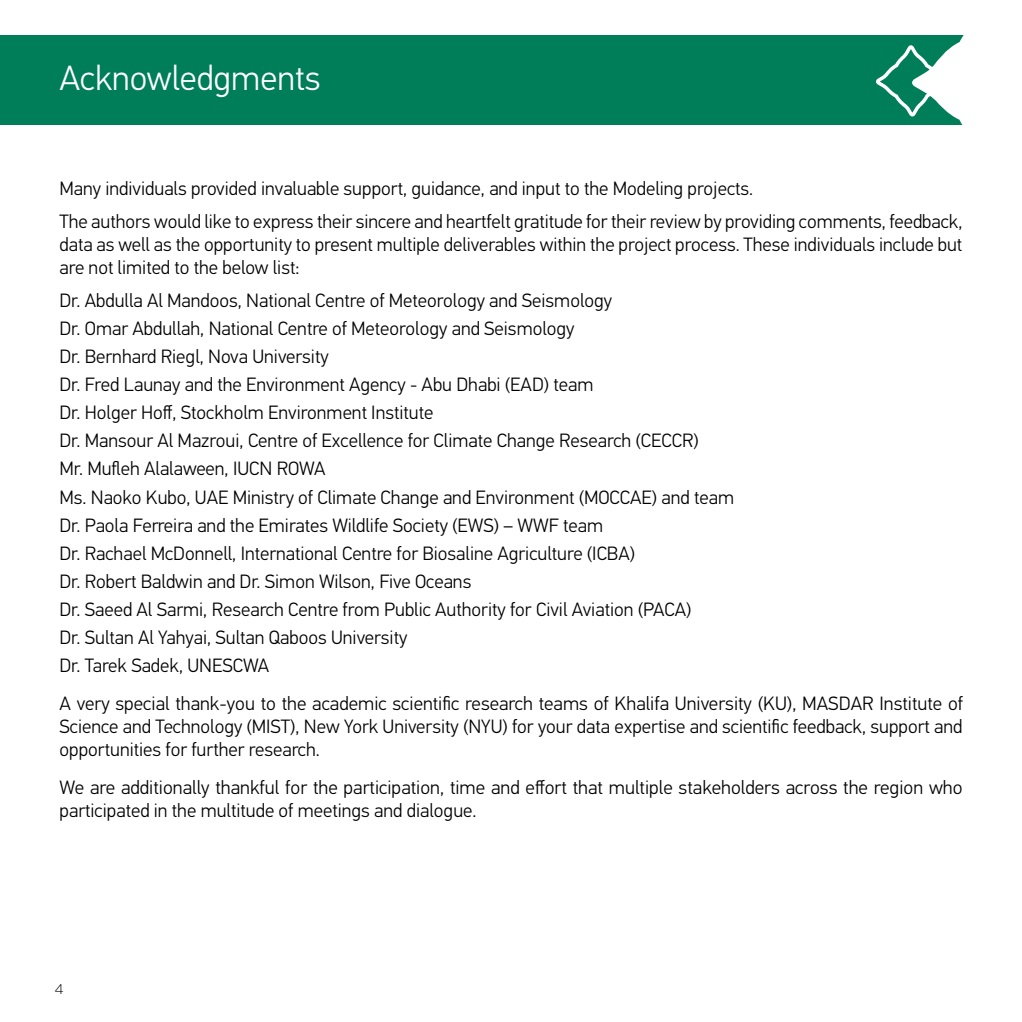
<style>
.page{position:relative;width:1022px;height:1022px;background:#fff}
.page>*{position:absolute;margin:0;border:0;box-sizing:border-box;transform-origin:0 0}
.t1{font:300 35px "PF Din Text Universal";color:#fff}
.t2{font:300 19.25px/28px "PF Din Text Universal";color:#000}
.t3{font:300 14px "Gotham HTF";color:#000}
</style>
<div class="page">
<div style="left:0;top:35px;width:973px;height:90px;background:#007d59"></div>
<svg style="left:876px;top:35px;width:97px;height:90px"></svg>
<h1 class="t1" style="left:60px;top:57px;width:262px">Acknowledgments</h1>
<p class="t2" style="left:60px;top:173px;width:904px;line-height:33.1px">Many individuals provided invaluable support, guidance, and input to the Modeling projects.<br>The authors would like to express their sincere and heartfelt gratitude for their review by providing comments, feedback,</p>
<p class="t2" style="left:60px;top:234px;width:904px;line-height:23.1px">data as well as the opportunity to present multiple deliverables within the project process. These individuals include but are not limited to the below list:</p>
<p class="t2" style="left:60px;top:288px;width:676px">Dr. Abdulla Al Mandoos, National Centre of Meteorology and Seismology<br>Dr. Omar Abdullah, National Centre of Meteorology and Seismology<br>Dr. Bernhard Riegl, Nova University<br>Dr. Fred Launay and the Environment Agency - Abu Dhabi (EAD) team<br>Dr. Holger Hoff, Stockholm Environment Institute<br>Dr. Mansour Al Mazroui, Centre of Excellence for Climate Change Research (CECCR)<br>Mr. Mufleh Alalaween, IUCN ROWA<br>Ms. Naoko Kubo, UAE Ministry of Climate Change and Environment (MOCCAE) and team Dr. Paola Ferreira and the Emirates Wildlife Society (EWS) – WWF team<br>Dr. Rachael McDonnell, International Centre for Biosaline Agriculture (ICBA)<br>Dr. Robert Baldwin and Dr. Simon Wilson, Five Oceans<br>Dr. Saeed Al Sarmi, Research Centre from Public Authority for Civil Aviation (PACA)<br>Dr. Sultan Al Yahyai, Sultan Qaboos University<br>Dr. Tarek Sadek, UNESCWA</p>
<p class="t2" style="left:60px;top:693px;width:905px;line-height:23.1px;text-align:justify">A very special thank-you to the academic scientific research teams of Khalifa University (KU), MASDAR Institute of Science and Technology (MIST), New York University (NYU) for your data expertise and scientific feedback, support and opportunities for further research.</p>
<p class="t2" style="left:60px;top:777px;width:905px;line-height:23.1px">We are additionally thankful for the participation, time and effort that multiple stakeholders across the region who participated in the multitude of meetings and dialogue.</p>
<p class="t3" style="left:54px;top:981px;width:11px">4</p>
</div>
